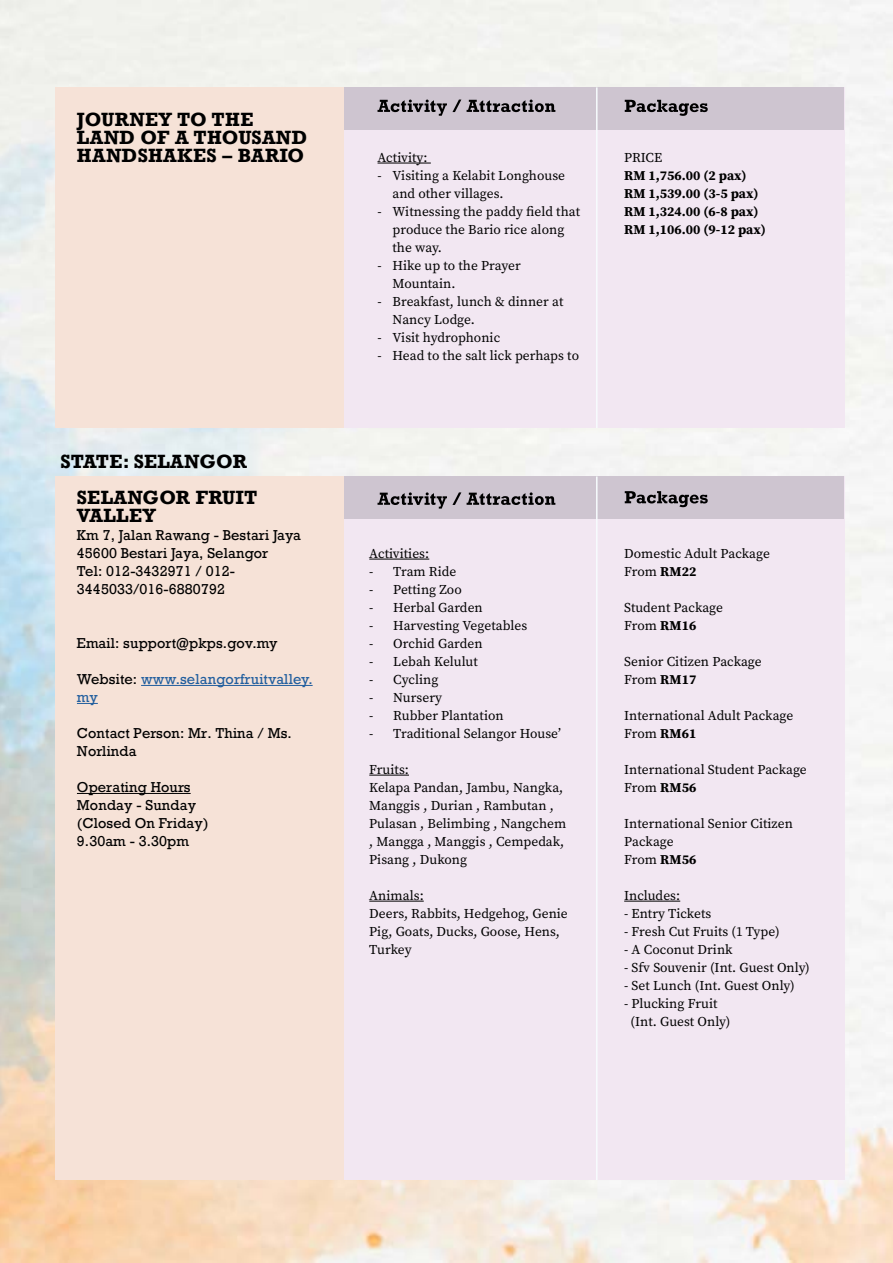
<style>
.page{position:relative;width:893px;height:1263px;background:#fff}
.page>*{position:absolute;margin:0;border:0;box-sizing:border-box;transform-origin:0 0}
.t1{font:700 18px/18px "Rockwell";letter-spacing:.02em;color:#000}
.t2{font:700 18px "Rockwell";color:#000}
.t3{font:13.5px/18px "Source Serif Pro";letter-spacing:.005em;color:#000}
.t4{font:13.5px/18px "Rockwell";letter-spacing:.005em;color:#000}
.t5{font:700 13.5px/18px "Source Serif Pro";color:#000}
.t6{font:13.5px/18px "Rockwell";letter-spacing:.005em;color:#215e9e}
.s1{color:#000}
.s2{font-weight:700}
</style>
<div class="page">
<img style="left:0;top:0;width:893px;height:1263px">
<div style="left:343px;top:87px;width:501px;height:341px;background:#f2e7f2"></div>
<div style="left:343px;top:476px;width:501px;height:704px;background:#f2e7f2"></div>
<div style="left:342px;top:87px;width:501px;height:43px;background:#cec5d0"></div>
<div style="left:342px;top:476px;width:501px;height:43px;background:#cec5d0"></div>
<div style="left:56px;top:87px;width:288px;height:341px;background:#f6e2d7"></div>
<div style="left:56px;top:476px;width:288px;height:704px;background:#f6e2d7"></div>
<svg style="left:377px;top:100px;width:178px;height:16px"></svg>
<svg style="left:377px;top:492px;width:178px;height:17px"></svg>
<svg style="left:625px;top:100px;width:83px;height:16px"></svg>
<svg style="left:625px;top:491px;width:83px;height:16px"></svg>
<hr style="left:378px;top:163px;width:53px;height:1px;background:#000">
<hr style="left:369px;top:559px;width:60px;height:1px;background:#000">
<hr style="left:369px;top:775px;width:40px;height:1px;background:#000">
<hr style="left:369px;top:901px;width:55px;height:1px;background:#000">
<hr style="left:624px;top:901px;width:56px;height:1px;background:#000">
<hr style="left:141px;top:685px;width:172px;height:1px;background:#215e9e">
<svg style="left:77px;top:703px;width:21px;height:1px"></svg>
<hr style="left:77px;top:793px;width:114px;height:1px;background:#000">
<hr style="left:596px;top:87px;width:1px;height:341px;background:#f7fcfe">
<hr style="left:596px;top:476px;width:1px;height:704px;background:#f7fcfe">
<h1 class="t1" style="left:77px;top:110px;width:232px">JOURNEY TO THE<br>LAND OF A THOUSAND<br>HANDSHAKES – BARIO</h1>
<h1 class="t2" style="left:61px;top:450px;width:188px">STATE: SELANGOR</h1>
<h1 class="t1" style="left:77px;top:488px;width:182px">SELANGOR FRUIT<br>VALLEY</h1>
<p class="t4" style="left:77px;top:526px;width:226px">Km 7, Jalan Rawang - Bestari Jaya<br>45600 Bestari Jaya, Selangor<br>Tel: 012-3432971 / 012-<br>3445033/016-6880792</p>
<p class="t4" style="left:77px;top:634px;width:202px">Email: support@pkps.gov.my</p>
<p class="t6" style="left:77px;top:670px;width:237px"><span class="s1">Website:</span> www.selangorfruitvalley. my</p>
<p class="t4" style="left:77px;top:724px;width:216px">Contact Person: Mr. Thina / Ms.<br>Norlinda</p>
<p class="t4" style="left:77px;top:778px;width:133px">Operating Hours<br>Monday - Sunday (Closed On Friday)<br>9.30am - 3.30pm</p>
<p class="t3" style="left:378px;top:148px;width:52px">Activity:</p>
<p class="t3" style="left:393px;top:166px;width:174px;text-indent:-15px">- Visiting a Kelabit Longhouse and other villages.</p>
<p class="t3" style="left:393px;top:202px;width:189px;text-indent:-15px">- Witnessing the paddy field that produce the Bario rice along the way.</p>
<p class="t3" style="left:393px;top:256px;width:130px;text-indent:-15px">- Hike up to the Prayer<br>Mountain.</p>
<p class="t3" style="left:393px;top:292px;width:172px;text-indent:-15px">- Breakfast, lunch &amp; dinner at<br>Nancy Lodge.</p>
<p class="t3" style="left:378px;top:328px;width:124px">- Visit hydrophonic</p>
<p class="t3" style="left:378px;top:346px;width:203px">- Head to the salt lick perhaps to</p>
<p class="t3" style="left:624px;top:148px;width:40px">PRICE</p>
<p class="t5" style="left:624px;top:166px;width:143px">RM 1,756.00 (2 pax)<br>RM 1,539.00 (3-5 pax)<br>RM 1,324.00 (6-8 pax)<br>RM 1,106.00 (9-12 pax)</p>
<p class="t3" style="left:369px;top:544px;width:61px">Activities:</p>
<p class="t3" style="left:369px;top:562px;width:89px">- Tram Ride</p>
<p class="t3" style="left:369px;top:580px;width:94px">- Petting Zoo</p>
<p class="t3" style="left:369px;top:598px;width:115px">- Herbal Garden</p>
<p class="t3" style="left:369px;top:616px;width:159px">- Harvesting Vegetables</p>
<p class="t3" style="left:369px;top:634px;width:115px">- Orchid Garden</p>
<p class="t3" style="left:369px;top:652px;width:110px">- Lebah Kelulut</p>
<p class="t3" style="left:369px;top:670px;width:71px">- Cycling</p>
<p class="t3" style="left:369px;top:688px;width:74px">- Nursery</p>
<p class="t3" style="left:369px;top:706px;width:136px">- Rubber Plantation</p>
<p class="t3" style="left:369px;top:724px;width:193px">- Traditional Selangor House’</p>
<p class="t3" style="left:369px;top:760px;width:198px">Fruits:<br>Kelapa Pandan, Jambu, Nangka,<br>Manggis , Durian , Rambutan ,<br>Pulasan , Belimbing , Nangchem , Mangga , Manggis , Cempedak,<br>Pisang , Dukong</p>
<p class="t3" style="left:369px;top:886px;width:200px">Animals:<br>Deers, Rabbits, Hedgehog, Genie<br>Pig, Goats, Ducks, Goose, Hens,<br>Turkey</p>
<p class="t3" style="left:624px;top:544px;width:147px">Domestic Adult Package<br>From <span class="s2">RM22</span></p>
<p class="t3" style="left:624px;top:598px;width:100px">Student Package<br>From <span class="s2">RM16</span></p>
<p class="t3" style="left:624px;top:652px;width:139px">Senior Citizen Package<br>From <span class="s2">RM17</span></p>
<p class="t3" style="left:624px;top:706px;width:171px">International Adult Package<br>From <span class="s2">RM61</span></p>
<p class="t3" style="left:624px;top:760px;width:184px">International Student Package<br>From <span class="s2">RM56</span></p>
<p class="t3" style="left:624px;top:814px;width:170px">International Senior Citizen<br>Package<br>From <span class="s2">RM56</span></p>
<p class="t3" style="left:624px;top:886px;width:58px">Includes:</p>
<p class="t3" style="left:624px;top:904px;width:89px">- Entry Tickets</p>
<p class="t3" style="left:624px;top:922px;width:157px">- Fresh Cut Fruits (1 Type)</p>
<p class="t3" style="left:624px;top:940px;width:110px">- A Coconut Drink</p>
<p class="t3" style="left:624px;top:958px;width:187px">- Sfv Souvenir (Int. Guest Only)</p>
<p class="t3" style="left:624px;top:976px;width:172px">- Set Lunch (Int. Guest Only)</p>
<p class="t3" style="left:631px;top:994px;width:101px;text-indent:-6px">- Plucking Fruit (Int. Guest Only)</p>
</div>
